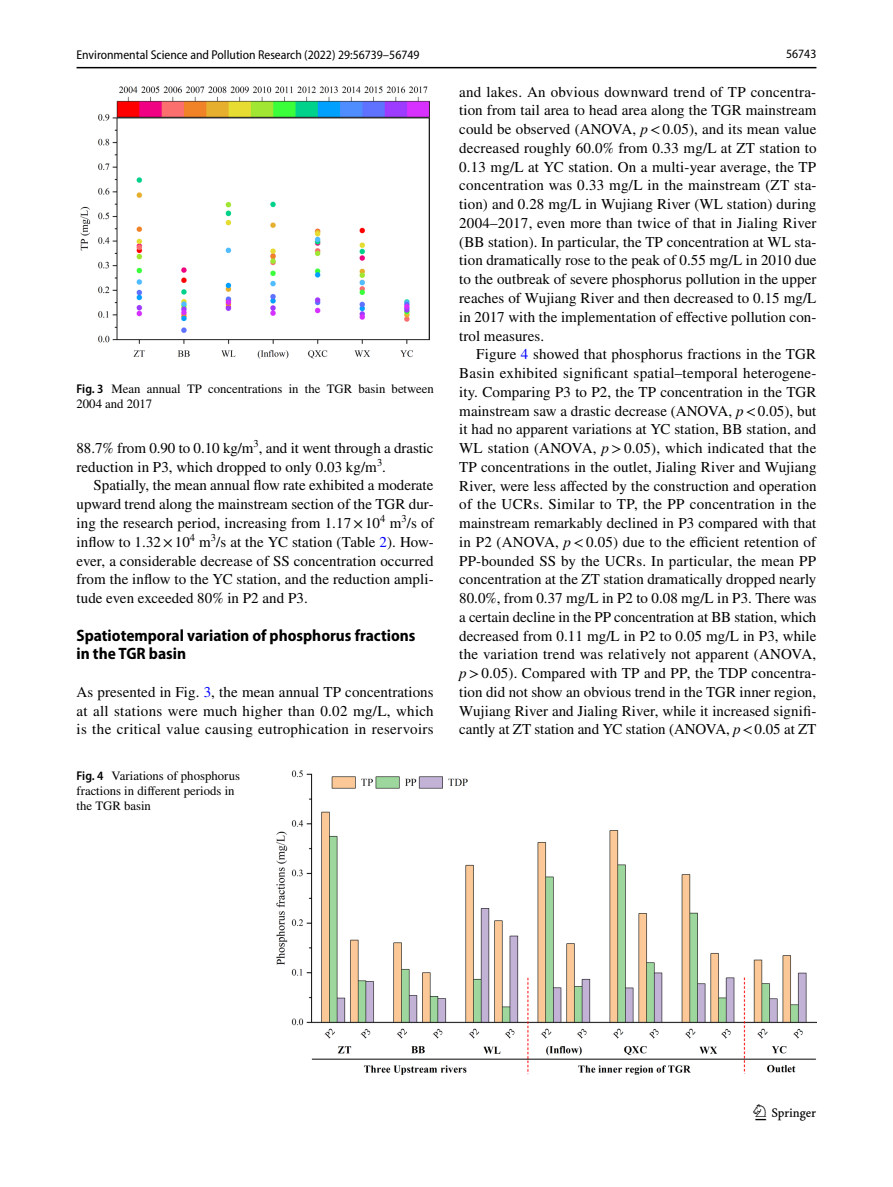
<style>
.page{position:relative;width:893px;height:1187px;background:#fff}
.page>*{position:absolute;margin:0;border:0;box-sizing:border-box;transform-origin:0 0}
.t1{font:22.5px "Springnew Regular 3";color:#000}
.t2{font:700 semi-condensed 16.5px/18.8px "Myriad Pro";color:#000}
.t3{font:15px/18.8px "STIX";letter-spacing:.005em;color:#000;text-align:justify}
.t4{font:12.75px/15px "STIX";color:#000}
.t5{font:semi-condensed 12.75px "Myriad Pro";color:#000}
.s1{font-family:"Myriad Pro";font-weight:600;font-stretch:semi-condensed}
.s2{color:#00f}
.s3{font-style:italic}
</style>
<div class="page">
<hr style="left:77px;top:67px;width:739px;height:1px;background:#000">
<img style="left:81px;top:87px;width:348px;height:271px">
<img style="left:276px;top:770px;width:540px;height:303px">
<p class="t5" style="left:77px;top:48px;width:344px">Environmental Science and Pollution Research (2022) 29:56739–56749</p>
<p class="t4" style="left:77px;top:382px;width:359px"><span class="s1">Fig. 3</span> Mean annual TP concentrations in the TGR basin between<br>2004 and 2017</p>
<p class="t3" style="left:77px;top:439px;width:359px">88.7% from 0.90 to 0.10 kg/m<sup>3</sup>, and it went through a drastic reduction in P3, which dropped to only 0.03 kg/m<sup>3</sup>.</p>
<p class="t3" style="left:77px;top:477px;width:359px;text-indent:17px">Spatially, the mean annual flow rate exhibited a moderate upward trend along the mainstream section of the TGR dur&shy;ing the research period, increasing from 1.17× -10<sup>4</sup> m<sup>3</sup>/s of inflow to 1.32× -10<sup>4</sup> m<sup>3</sup>/s at the YC station (Table <span class="s2">2</span>). How&shy;ever, a considerable decrease of SS concentration occurred from the inflow to the YC station, and the reduction ampli&shy;tude even exceeded 80% in P2 and P3.</p>
<p class="t2" style="left:77px;top:625px;width:340px">Spatiotemporal variation of phosphorus fractions in the TGR basin</p>
<p class="t3" style="left:77px;top:683px;width:359px">As presented in Fig. <span class="s2">3</span>, the mean annual TP concentrations at all stations were much higher than 0.02 mg/L, which is the critical value causing eutrophication in reservoirs</p>
<p class="t4" style="left:77px;top:769px;width:165px"><span class="s1">Fig. 4</span> Variations of phosphorus fractions in different periods in the TGR basin</p>
<p class="t5" style="left:786px;top:47px;width:32px">56743</p>
<p class="t3" style="left:459px;top:83px;width:359px">and lakes. An obvious downward trend of TP concentra&shy;tion from tail area to head area along the TGR mainstream could be observed (ANOVA, <span class="s3">p</span>&lt;0.05), and its mean value decreased roughly 60.0% from 0.33 mg/L at ZT station to 0.13 mg/L at YC station. On a multi-year average, the TP concentration was 0.33 mg/L in the mainstream (ZT sta&shy;tion) and 0.28 mg/L in Wujiang River (WL station) during 2004–2017, even more than twice of that in Jialing River (BB station). In particular, the TP concentration at WL sta&shy;tion dramatically rose to the peak of 0.55 mg/L in 2010 due to the outbreak of severe phosphorus pollution in the upper reaches of Wujiang River and then decreased to 0.15 mg/L in 2017 with the implementation of effective pollution con&shy;trol measures.</p>
<p class="t3" style="left:459px;top:346px;width:359px;text-indent:17px">Figure <span class="s2">4</span> showed that phosphorus fractions in the TGR Basin exhibited significant spatial–temporal heterogene&shy;ity. Comparing P3 to P2, the TP concentration in the TGR mainstream saw a drastic decrease (ANOVA, <span class="s3">p</span>&lt;0.05), but it had no apparent variations at YC station, BB station, and WL station (ANOVA, <span class="s3">p</span>&gt;0.05), which indicated that the TP concentrations in the outlet, Jialing River and Wujiang River, were less affected by the construction and operation of the UCRs. Similar to TP, the PP concentration in the mainstream remarkably declined in P3 compared with that in P2 (ANOVA, <span class="s3">p</span>&lt;0.05) due to the efficient retention of PP-bounded SS by the UCRs. In particular, the mean PP concentration at the ZT station dramatically dropped nearly 80.0%, from 0.37 mg/L in P2 to 0.08 mg/L in P3. There was a certain decline in the PP concentration at BB station, which decreased from 0.11 mg/L in P2 to 0.05 mg/L in P3, while the variation trend was relatively not apparent (ANOVA, <span class="s3">p</span>&gt;0.05). Compared with TP and PP, the TDP concentra&shy;tion did not show an obvious trend in the TGR inner region, Wujiang River and Jialing River, while it increased signifi&shy;cantly at ZT station and YC station (ANOVA, <span class="s3">p</span>&lt;0.05 at ZT</p>
<h1 class="t1" style="left:755px;top:1104px;width:62px">1 3</h1>
</div>
